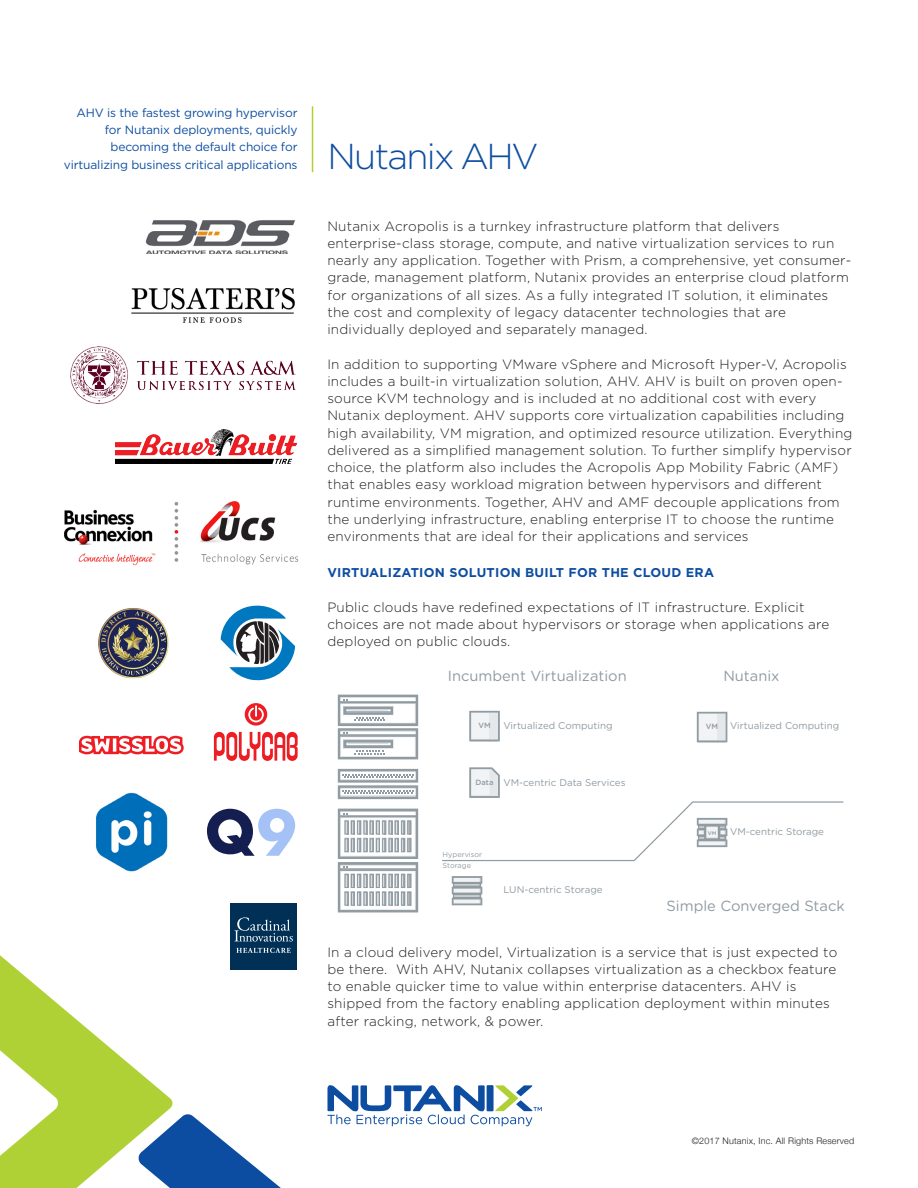
<style>
.page{position:relative;width:918px;height:1188px;background:#fff}
.page>*{position:absolute;margin:0;border:0;box-sizing:border-box;transform-origin:0 0}
.TitleSub{font:300 36px "Gotham";letter-spacing:-.045em;color:#0d4da1}
.t1{font:14.7px "Gotham Rounded";color:#909ba2}
.WhiteText{font:300 13.5px/17.2px "Gotham";letter-spacing:.015em;color:#231f20}
.WhiteText-2{font:700 12.75px "Gotham";letter-spacing:.02em;color:#0d4da1}
.WhiteText-3{font:12px/17.2px "Gotham";letter-spacing:-.01em;color:#0d4da1;text-align:right}
.t2{font:9.75px "Gotham Rounded";color:#909ba2}
.t3{font:300 9px "Helvetica Neue";letter-spacing:.02em;color:#231f20}
.t4{font:500 7.65px "Gotham Rounded";color:#909ba2}
.t5{font:7.35px/10.9px "Gotham Rounded";color:#909ba2}
.t6{font:500 5.4px "Gotham Rounded";color:#919ba2}
</style>
<div class="page">
<svg style="left:327px;top:1085px;width:215px;height:41px"></svg>
<hr style="left:312px;top:106px;width:1px;height:66px;background:#b0d136">
<svg style="left:469px;top:711px;width:31px;height:30px"></svg>
<svg style="left:452px;top:876px;width:30px;height:29px"></svg>
<svg style="left:442px;top:767px;width:402px;height:95px"></svg>
<svg style="left:697px;top:712px;width:30px;height:30px"></svg>
<svg style="left:338px;top:695px;width:80px;height:64px"></svg>
<svg style="left:338px;top:769px;width:80px;height:30px"></svg>
<svg style="left:338px;top:809px;width:80px;height:103px"></svg>
<img style="left:146px;top:220px;width:149px;height:33px">
<img style="left:98px;top:608px;width:71px;height:71px">
<img style="left:96px;top:792px;width:72px;height:80px">
<img style="left:131px;top:288px;width:164px;height:35px">
<img style="left:70px;top:346px;width:225px;height:58px">
<img style="left:65px;top:501px;width:233px;height:65px">
<svg style="left:221px;top:606px;width:74px;height:74px"></svg>
<svg style="left:207px;top:809px;width:88px;height:47px"></svg>
<svg style="left:79px;top:736px;width:105px;height:18px"></svg>
<div style="left:230px;top:904px;width:67px;height:66px;background:#003056"></div>
<img style="left:116px;top:429px;width:180px;height:35px">
<svg style="left:214px;top:732px;width:84px;height:29px"></svg>
<svg style="left:245px;top:703px;width:22px;height:23px"></svg>
<svg style="left:0;top:917px;width:293px;height:271px"></svg>
<p class="WhiteText-3" style="left:64px;top:104px;width:235px">AHV is the fastest growing hypervisor for Nutanix deployments, quickly becoming the default choice for virtualizing business critical applications</p>
<p class="TitleSub" style="left:327px;top:134px;width:213px">Nutanix AHV</p>
<p class="WhiteText" style="left:327px;top:217px;width:454px">Nutanix Acropolis is a turnkey infrastructure platform that delivers</p>
<p class="WhiteText" style="left:327px;top:234px;width:525px">enterprise-class storage, compute, and native virtualization services to run nearly any application. Together with Prism, a comprehensive, yet consumer&shy;grade, management platform, Nutanix provides an enterprise cloud platform for organizations of all sizes. As a fully integrated IT solution, it eliminates the cost and complexity of legacy datacenter technologies that are individually deployed and separately managed.</p>
<p class="WhiteText" style="left:327px;top:355px;width:527px">In addition to supporting VMware vSphere and Microsoft Hyper-V, Acropolis includes a built-in virtualization solution, AHV. AHV is built on proven open&shy;source KVM technology and is included at no additional cost with every Nutanix deployment. AHV supports core virtualization capabilities including high availability, VM migration, and optimized resource utilization. Everything delivered as a simplified management solution. To further simplify hypervisor choice, the platform also includes the Acropolis App Mobility Fabric (AMF) that enables easy workload migration between hypervisors and different runtime environments. Together, AHV and AMF decouple applications from the underlying infrastructure, enabling enterprise IT to choose the runtime environments that are ideal for their applications and services</p>
<p class="WhiteText-2" style="left:327px;top:564px;width:388px">VIRTUALIZATION SOLUTION BUILT FOR THE CLOUD ERA</p>
<p class="WhiteText" style="left:327px;top:598px;width:503px">Public clouds have redefined expectations of IT infrastructure. Explicit choices are not made about hypervisors or storage when applications are deployed on public clouds.</p>
<p class="t1" style="left:448px;top:665px;width:180px">Incumbent Virtualization</p>
<p class="t1" style="left:723px;top:665px;width:58px">Nutanix</p>
<p class="t4" style="left:478px;top:720px;width:14px">VM</p>
<p class="t2" style="left:503px;top:719px;width:111px">Virtualized Computing</p>
<p class="t2" style="left:730px;top:719px;width:111px">Virtualized Computing</p>
<p class="t4" style="left:706px;top:721px;width:14px">VM</p>
<p class="t4" style="left:476px;top:777px;width:20px">Data</p>
<p class="t2" style="left:503px;top:776px;width:124px">VM-centric Data Services</p>
<p class="t5" style="left:443px;top:849px;width:41px">Hypervisor<br>Storage</p>
<p class="t2" style="left:503px;top:883px;width:101px">LUN-centric Storage</p>
<p class="t6" style="left:708px;top:829px;width:10px">VM</p>
<p class="t2" style="left:730px;top:825px;width:95px">VM-centric Storage</p>
<p class="t1" style="left:667px;top:895px;width:180px">Simple Converged Stack</p>
<p class="WhiteText" style="left:327px;top:943px;width:511px">In a cloud delivery model, Virtualization is a service that is just expected to be there. With AHV, Nutanix collapses virtualization as a checkbox feature to enable quicker time to value within enterprise datacenters. AHV is shipped from the factory enabling application deployment within minutes after racking, network, &amp; power.</p>
<p class="t3" style="left:692px;top:1134px;width:164px">©2017 Nutanix, Inc. All Rights Reserved</p>
</div>
